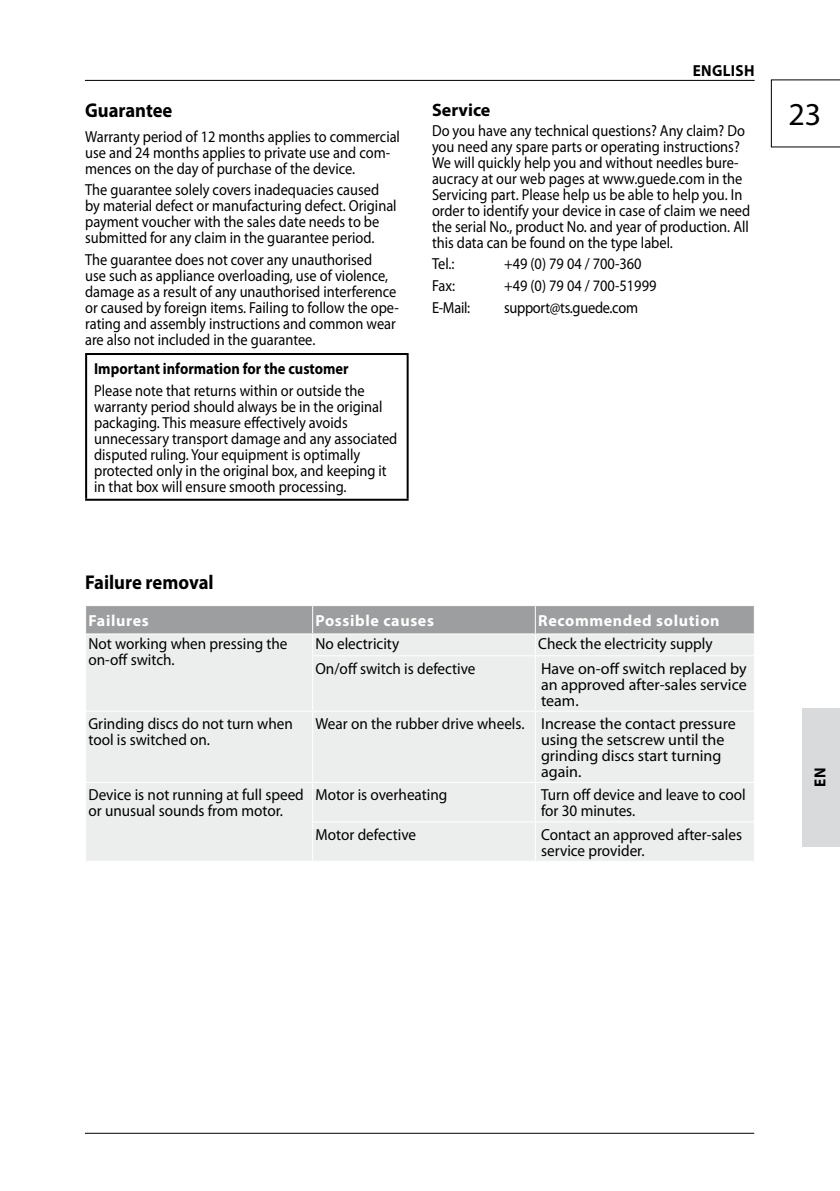
<style>
.page{position:relative;width:840px;height:1191px;background:#fff}
.page>*{position:absolute;margin:0;border:0;box-sizing:border-box;transform-origin:0 0}
.t1{font:32px "Myriad Pro";color:#000}
.t2{font:700 20px "Myriad Pro";color:#000;scale:.93 1}
.t3{font:700 18px "Myriad Pro";color:#000}
.t4{font:16px/16px "Myriad Pro";color:#000;scale:.9 1}
.t5{font:16px/16px "Myriad Pro";color:#000;scale:.95 1}
.t6{font:16px/16px "Myriad Pro";color:#000;text-align:justify}
.t7{font:700 16px "Myriad Pro";letter-spacing:.04em;color:#fff}
.t8{font:700 16px "Myriad Pro";color:#000;scale:.9 1}
.t9{font:16px "Myriad Pro";letter-spacing:-.02em;color:#000;scale:.9 1}
.t10{font:700 16px "Myriad Pro";letter-spacing:.02em;color:#000;scale:.95 1}
.t11{font:700 16px "Myriad Pro";color:#000;scale:.95 1}
</style>
<div class="page">
<hr style="left:85px;top:1132px;width:668px;height:1px;background:#000">
<hr style="left:85px;top:80px;width:669px;height:1px;background:#000">
<svg style="left:770px;top:79px;width:69px;height:69px"></svg>
<hr style="left:839px;top:708px;width:1px;height:138px;background:#d9dadb">
<div style="left:801px;top:708px;width:38px;height:138px;background:#d9dadb"></div>
<hr style="left:85px;top:353px;width:323px;height:2px;background:#000">
<hr style="left:85px;top:355px;width:2px;height:144px;background:#000">
<hr style="left:406px;top:355px;width:2px;height:144px;background:#000">
<hr style="left:85px;top:499px;width:323px;height:2px;background:#000">
<div style="left:86px;top:656px;width:667px;height:204px;background:#eceded"></div>
<svg style="left:85px;top:605px;width:669px;height:51px;background:#c1c3c3"></svg>
<hr style="left:312px;top:655px;width:223px;height:1px;background:#fff">
<hr style="left:312px;top:656px;width:1px;height:54px;background:#fff">
<hr style="left:535px;top:655px;width:219px;height:1px;background:#fff">
<hr style="left:534px;top:656px;width:1px;height:54px;background:#fff">
<hr style="left:85px;top:710px;width:227px;height:1px;background:#fff">
<hr style="left:312px;top:710px;width:223px;height:1px;background:#fff">
<hr style="left:312px;top:711px;width:1px;height:71px;background:#fff">
<hr style="left:535px;top:710px;width:219px;height:1px;background:#fff">
<hr style="left:534px;top:711px;width:1px;height:71px;background:#fff">
<hr style="left:85px;top:782px;width:227px;height:1px;background:#fff">
<hr style="left:312px;top:782px;width:223px;height:1px;background:#fff">
<hr style="left:312px;top:783px;width:1px;height:38px;background:#fff">
<hr style="left:535px;top:782px;width:219px;height:1px;background:#fff">
<hr style="left:534px;top:783px;width:1px;height:38px;background:#fff">
<hr style="left:312px;top:821px;width:223px;height:1px;background:#fff">
<hr style="left:312px;top:822px;width:1px;height:38px;background:#fff">
<hr style="left:535px;top:821px;width:219px;height:1px;background:#fff">
<hr style="left:534px;top:822px;width:1px;height:38px;background:#fff">
<p class="t2" style="left:85px;top:97px;width:95px">Guarantee</p>
<p class="t4" style="left:85px;top:128px;width:351px">Warranty period of 12 months applies to commercial use and 24 months applies to private use and com&shy;mences on the day of purchase of the device.</p>
<p class="t4" style="left:85px;top:182px;width:347px">The guarantee solely covers inadequacies caused by material defect or manufacturing defect. Original payment voucher with the sales date needs to be submitted for any claim in the guarantee period.</p>
<p class="t4" style="left:85px;top:251px;width:350px">The guarantee does not cover any unauthorised<br>use such as appliance overloading, use of violence, damage as a result of any unauthorised interference or caused by foreign items. Failing to follow the ope&shy;rating and assembly instructions and common wear are also not included in the guarantee.</p>
<p class="t8" style="left:94px;top:358px;width:284px">Important information for the customer</p>
<p class="t4" style="left:94px;top:382px;width:338px">Please note that returns within or outside the warranty period should always be in the original packaging. This measure effectively avoids unnecessary transport damage and any associated disputed ruling. Your equipment is optimally protected only in the original box, and keeping it in that box will ensure smooth processing.</p>
<p class="t10" style="left:692px;top:60px;width:66px">ENGLISH</p>
<p class="t3" style="left:432px;top:98px;width:60px">Service</p>
<p class="t4" style="left:432px;top:122px;width:355px">Do you have any technical questions? Any claim? Do you need any spare parts or operating instructions?<br>We will quickly help you and without needles bure&shy;aucracy at our web pages at www.guede.com in the Servicing part. Please help us be able to help you. In order to identify your device in case of claim we need the serial No., product No. and year of production. All this data can be found on the type label.</p>
<p class="t4" style="left:432px;top:256px;width:27px">Tel.:</p>
<p class="t4" style="left:504px;top:256px;width:154px">+49 (0) 79 04 / 700-360</p>
<p class="t4" style="left:432px;top:277px;width:27px">Fax:</p>
<p class="t4" style="left:504px;top:277px;width:171px">+49 (0) 79 04 / 700-51999</p>
<p class="t4" style="left:432px;top:299px;width:44px">E-Mail:</p>
<p class="t9" style="left:504px;top:297px;width:150px">support@ts.guede.com</p>
<p class="t2" style="left:85px;top:569px;width:140px">Failure removal</p>
<p class="t7" style="left:88px;top:610px;width:62px">Failures</p>
<p class="t7" style="left:315px;top:610px;width:120px">Possible causes</p>
<p class="t7" style="left:538px;top:610px;width:183px">Recommended solution</p>
<p class="t5" style="left:88px;top:635px;width:211px">Not working when pressing the on-off switch.</p>
<p class="t5" style="left:315px;top:635px;width:90px">No electricity</p>
<p class="t5" style="left:538px;top:635px;width:185px">Check the electricity supply</p>
<p class="t5" style="left:315px;top:660px;width:170px">On/off switch is defective</p>
<p class="t6" style="left:540px;top:660px;width:207px">Have on-off switch replaced by an approved after-sales service team.</p>
<p class="t5" style="left:88px;top:715px;width:217px">Grinding discs do not turn when tool is switched on.</p>
<p class="t5" style="left:540px;top:715px;width:206px;text-indent:-225px">Wear on the rubber drive wheels. Increase the contact pressure using the setscrew until the grinding discs start turning again.</p>
<p class="t5" style="left:88px;top:786px;width:228px">Device is not running at full speed or unusual sounds from motor.</p>
<p class="t5" style="left:315px;top:786px;width:140px">Motor is overheating</p>
<p class="t5" style="left:540px;top:786px;width:217px">Turn off device and leave to cool for 30 minutes.</p>
<p class="t5" style="left:315px;top:826px;width:107px">Motor defective</p>
<p class="t5" style="left:540px;top:826px;width:213px">Contact an approved after-sales service provider.</p>
<h1 class="t1" style="left:788px;top:95px;width:34px">23</h1>
<p class="t11" style="left:809px;top:786px;width:21px;rotate:-90deg">EN</p>
</div>
